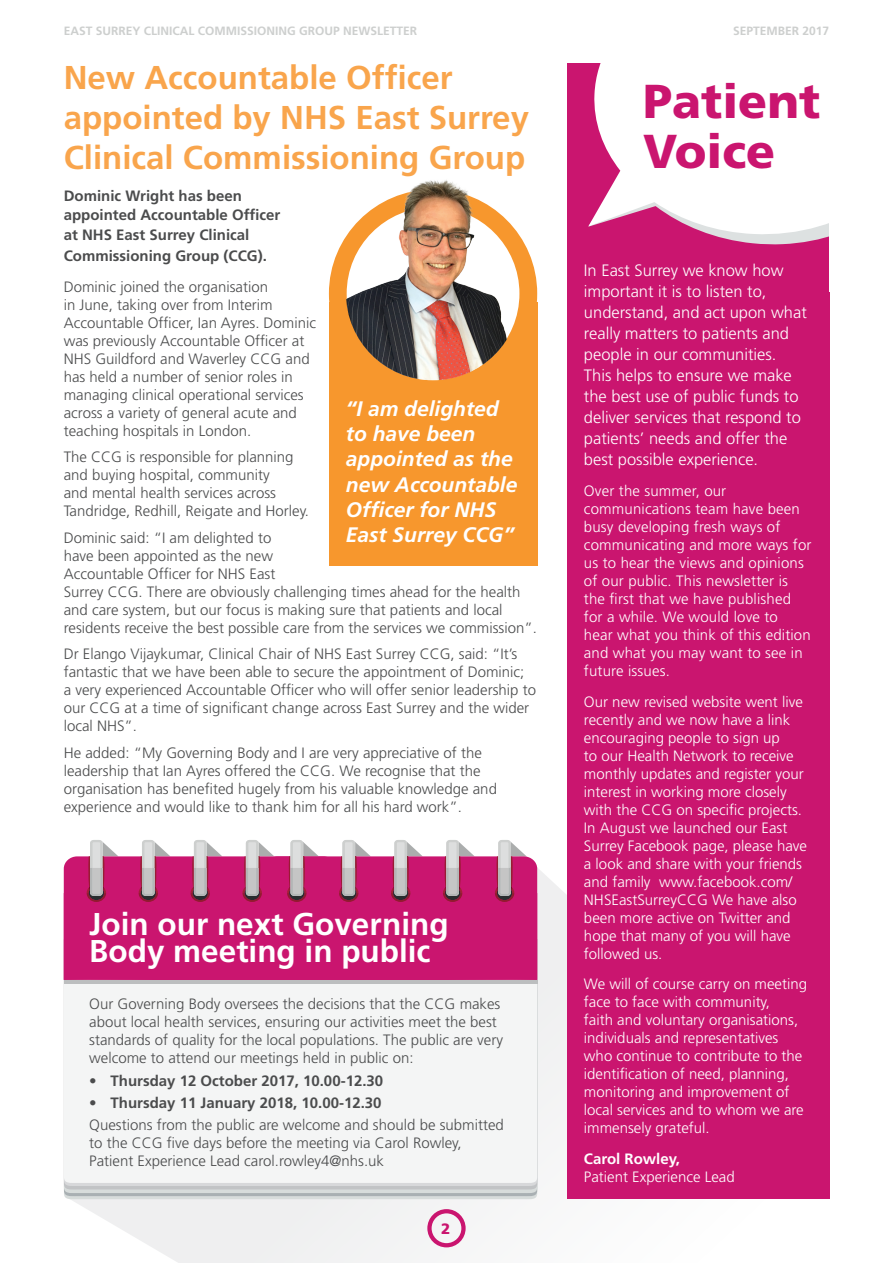
<style>
.page{position:relative;width:893px;height:1263px;background:#fff}
.page>*{position:absolute;margin:0;border:0;box-sizing:border-box;transform-origin:0 0}
.body{font:900 47.55px/49.9px "Frutiger";color:#ca156f}
.body-2{font:700 33px/39.6px "Frutiger";color:#f9a54c}
.body-3{font:700 31.5px/27px "Frutiger";color:#fff}
.body-4{font:italic 700 21px/25.2px "Frutiger";color:#fff}
.body-5{font:300 16.5px/21px "Frutiger";color:#fff}
.body-6{font:300 15px/18px "Frutiger";color:#4b4c4d}
.body-7{font:300 15px/18px "Frutiger";color:#fff}
.body-8{font:700 15px/19.5px "Frutiger";color:#4b4c4d}
.t1{font:900 15px "Frutiger";color:#ca156f}
.t2{font:700 12px "Frutiger";color:#cdcfce}
.s1{font-weight:700}
</style>
<div class="page">
<svg style="left:72px;top:848px;width:758px;height:415px;fill:#f4f4f4"></svg>
<div style="left:64px;top:983px;width:473px;height:201px;background:#f4f5f5"></div>
<hr style="left:64px;top:980px;width:473px;height:3px;background:#bcbebf">
<svg style="left:64px;top:840px;width:473px;height:140px;background:#cb3a81"></svg>
<div style="left:329px;top:303px;width:208px;height:171px;background:#f7972d"></div>
<div style="left:567px;top:64px;width:262px;height:1135px;background:#ca156f"></div>
<div style="left:329px;top:189px;width:208px;height:209px;border:18px solid #f7972d;border-radius:50%"></div>
<img style="left:346px;top:180px;width:174px;height:200px">
<div style="left:329px;top:383px;width:208px;height:183px;background:#f7972d"></div>
<svg style="left:723px;top:238px;width:100px;height:7px"></svg>
<svg style="left:588px;top:63px;width:241px;height:175px;background:#f8e4ee"></svg>
<div style="left:427px;top:1209px;width:39px;height:38px;border:4px solid #ca156f;border-radius:50%"></div>
<p class="t2" style="left:64px;top:24px;width:355px">EAST SURREY CLINICAL COMMISSIONING GROUP NEWSLETTER</p>
<p class="t2" style="left:733px;top:24px;width:98px">SEPTEMBER 2017</p>
<p class="body-2" style="left:64px;top:58px;width:467px">New Accountable Officer appointed by NHS East Surrey<br>Clinical Commissioning Group</p>
<p class="body-8" style="left:64px;top:186px;width:218px">Dominic Wright has been appointed Accountable Officer at NHS East Surrey Clinical</p>
<p class="body-8" style="left:64px;top:246px;width:205px">Commissioning Group (CCG).</p>
<p class="body-6" style="left:64px;top:277px;width:254px">Dominic joined the organisation<br>in June, taking over from Interim Accountable Officer, Ian Ayres. Dominic was previously Accountable Officer at NHS Guildford and Waverley CCG and has held a number of senior roles in managing clinical operational services across a variety of general acute and teaching hospitals in London.</p>
<p class="body-6" style="left:64px;top:448px;width:247px">The CCG is responsible for planning and buying hospital, community<br>and mental health services across Tandridge, Redhill, Reigate and Horley.</p>
<p class="body-6" style="left:64px;top:528px;width:475px">Dominic said: “I am delighted to<br>have been appointed as the new<br>Accountable Officer for NHS East<br>Surrey CCG. There are obviously challenging times ahead for the health and care system, but our focus is making sure that patients and local residents receive the best possible care from the services we commission”.</p>
<p class="body-6" style="left:64px;top:645px;width:474px">Dr Elango Vijaykumar, Clinical Chair of NHS East Surrey CCG, said: “It’s fantastic that we have been able to secure the appointment of Dominic;<br>a very experienced Accountable Officer who will offer senior leadership to our CCG at a time of significant change across East Surrey and the wider local NHS”.</p>
<p class="body-6" style="left:64px;top:743px;width:435px">He added: “My Governing Body and I are very appreciative of the leadership that Ian Ayres offered the CCG. We recognise that the organisation has benefited hugely from his valuable knowledge and experience and would like to thank him for all his hard work”.</p>
<p class="body-4" style="left:346px;top:396px;width:173px">“I am delighted to have been appointed as the new Accountable<br>Officer for NHS<br>East Surrey CCG”</p>
<p class="body-3" style="left:89px;top:910px;width:361px">Join our next Governing<br>Body meeting in public</p>
<p class="body-6" style="left:89px;top:995px;width:415px">Our Governing Body oversees the decisions that the CCG makes about local health services, ensuring our activities meet the best standards of quality for the local populations. The public are very welcome to attend our meetings held in public on:</p>
<p class="body-8" style="left:89px;top:1070px;width:295px">• Thursday 12 October 2017, 10.00-12.30</p>
<p class="body-8" style="left:89px;top:1093px;width:294px">• Thursday 11 January 2018, 10.00-12.30</p>
<p class="body-6" style="left:89px;top:1116px;width:416px">Questions from the public are welcome and should be submitted to the CCG five days before the meeting via Carol Rowley,<br>Patient Experience Lead carol.rowley4@nhs.uk</p>
<p class="t1" style="left:441px;top:1220px;width:11px">2</p>
<p class="body" style="left:643px;top:75px;width:178px">Patient<br>Voice</p>
<p class="body-5" style="left:584px;top:260px;width:224px">In East Surrey we know how important it is to listen to, understand, and act upon what really matters to patients and people in our communities.<br>This helps to ensure we make the best use of public funds to deliver services that respond to patients’ needs and offer the best possible experience.</p>
<p class="body-7" style="left:584px;top:482px;width:229px">Over the summer, our communications team have been busy developing fresh ways of communicating and more ways for us to hear the views and opinions of our public. This newsletter is the first that we have published for a while. We would love to<br>hear what you think of this edition and what you may want to see in future issues.</p>
<p class="body-7" style="left:584px;top:692px;width:225px">Our new revised website went live recently and we now have a link encouraging people to sign up<br>to our Health Network to receive monthly updates and register your interest in working more closely with the CCG on specific projects.<br>In August we launched our East<br>Surrey Facebook page, please have a look and share with your friends and family www.facebook.com/<br>NHSEastSurreyCCG We have also been more active on Twitter and hope that many of you will have followed us.</p>
<p class="body-7" style="left:584px;top:975px;width:225px">We will of course carry on meeting face to face with community,<br>faith and voluntary organisations, individuals and representatives who continue to contribute to the identification of need, planning, monitoring and improvement of local services and to whom we are immensely grateful.</p>
<p class="body-7" style="left:584px;top:1150px;width:152px"><span class="s1">Carol Rowley,<br></span>Patient Experience Lead</p>
</div>
